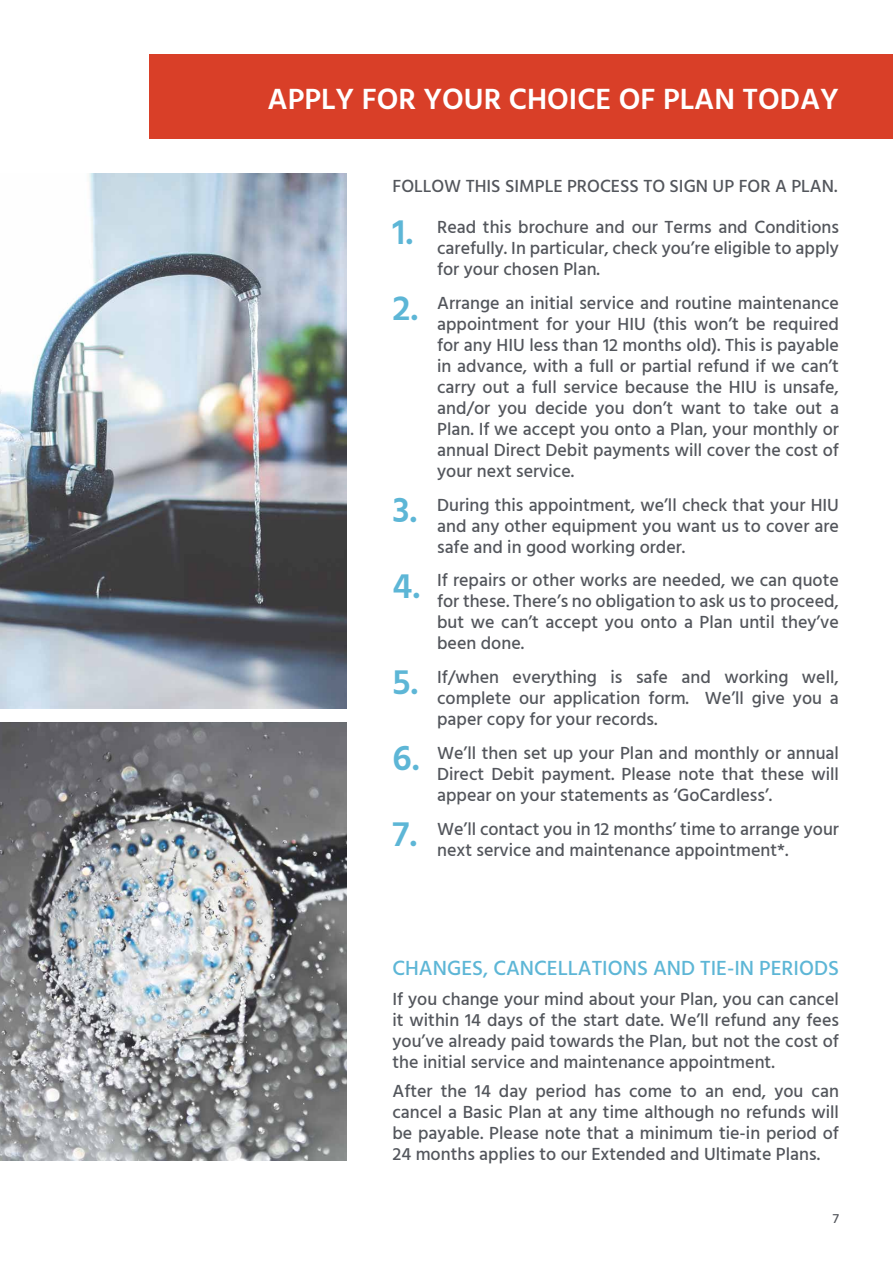
<style>
.page{position:relative;width:893px;height:1263px;background:#fff}
.page>*{position:absolute;margin:0;border:0;box-sizing:border-box;transform-origin:0 0}
.t1{font:600 36px/75.9px "Hind";color:#5db6d6}
.t2{font:600 30px "Hind";color:#fff}
.t3{font:500 21px "Hind";color:#5db6d6}
.t4{font:500 18px/21px "Hind";color:#53565c;text-align:justify}
.t5{font:500 13.5px "Hind";color:#53565c}
</style>
<div class="page">
<div style="left:150px;top:54px;width:743px;height:84px;background:#d93f28"></div>
<img style="left:0;top:723px;width:346px;height:437px">
<img style="left:0;top:173px;width:346px;height:535px">
<h2 class="t2" style="left:267px;top:79px;width:573px">APPLY FOR YOUR CHOICE OF PLAN TODAY</h2>
<p class="t4" style="left:392px;top:177px;width:446px">FOLLOW THIS SIMPLE PROCESS TO SIGN UP FOR A PLAN.</p>
<h1 class="t1" style="left:392px;top:197px;width:27px">1.<br>2.</h1>
<h1 class="t1" style="left:392px;top:474px;width:29px;line-height:76.3px">3.<br>4.</h1>
<h1 class="t1" style="left:392px;top:646px;width:29px;text-align:justify">5.<br>6.<br>7.</h1>
<p class="t4" style="left:437px;top:217px;width:403px">Read this brochure and our Terms and Conditions carefully. In particular, check you’re eligible to apply for your chosen Plan.</p>
<p class="t4" style="left:437px;top:293px;width:403px">Arrange an initial service and routine maintenance appointment for your HIU (this won’t be required for any HIU less than 12 months old). This is payable in advance, with a full or partial refund if we can’t carry out a full service because the HIU is unsafe, and/or you decide you don’t want to take out a Plan. If we accept you onto a Plan, your monthly or annual Direct Debit payments will cover the cost of your next service.</p>
<p class="t4" style="left:437px;top:495px;width:403px">During this appointment, we’ll check that your HIU and any other equipment you want us to cover are safe and in good working order.</p>
<p class="t4" style="left:437px;top:571px;width:403px">If repairs or other works are needed, we can quote for these. There’s no obligation to ask us to proceed, but we can’t accept you onto a Plan until they’ve been done.</p>
<p class="t4" style="left:437px;top:668px;width:403px">If/when everything is safe and working well, complete our application form. We’ll give you a paper copy for your records.</p>
<p class="t4" style="left:437px;top:743px;width:403px">We’ll then set up your Plan and monthly or annual Direct Debit payment. Please note that these will appear on your statements as ‘GoCardless’.</p>
<p class="t4" style="left:437px;top:819px;width:403px">We’ll contact you in 12 months’ time to arrange your next service and maintenance appointment*.</p>
<p class="t3" style="left:392px;top:954px;width:448px">CHANGES, CANCELLATIONS AND TIE-IN PERIODS</p>
<p class="t4" style="left:392px;top:989px;width:448px">If you change your mind about your Plan, you can cancel it within 14 days of the start date. We’ll refund any fees you’ve already paid towards the Plan, but not the cost of the initial service and maintenance appointment.</p>
<p class="t4" style="left:392px;top:1081px;width:448px">After the 14 day period has come to an end, you can cancel a Basic Plan at any time although no refunds will be payable. Please note that a minimum tie-in period of 24 months applies to our Extended and Ultimate Plans.</p>
<p class="t5" style="left:833px;top:1209px;width:8px">7</p>
</div>
